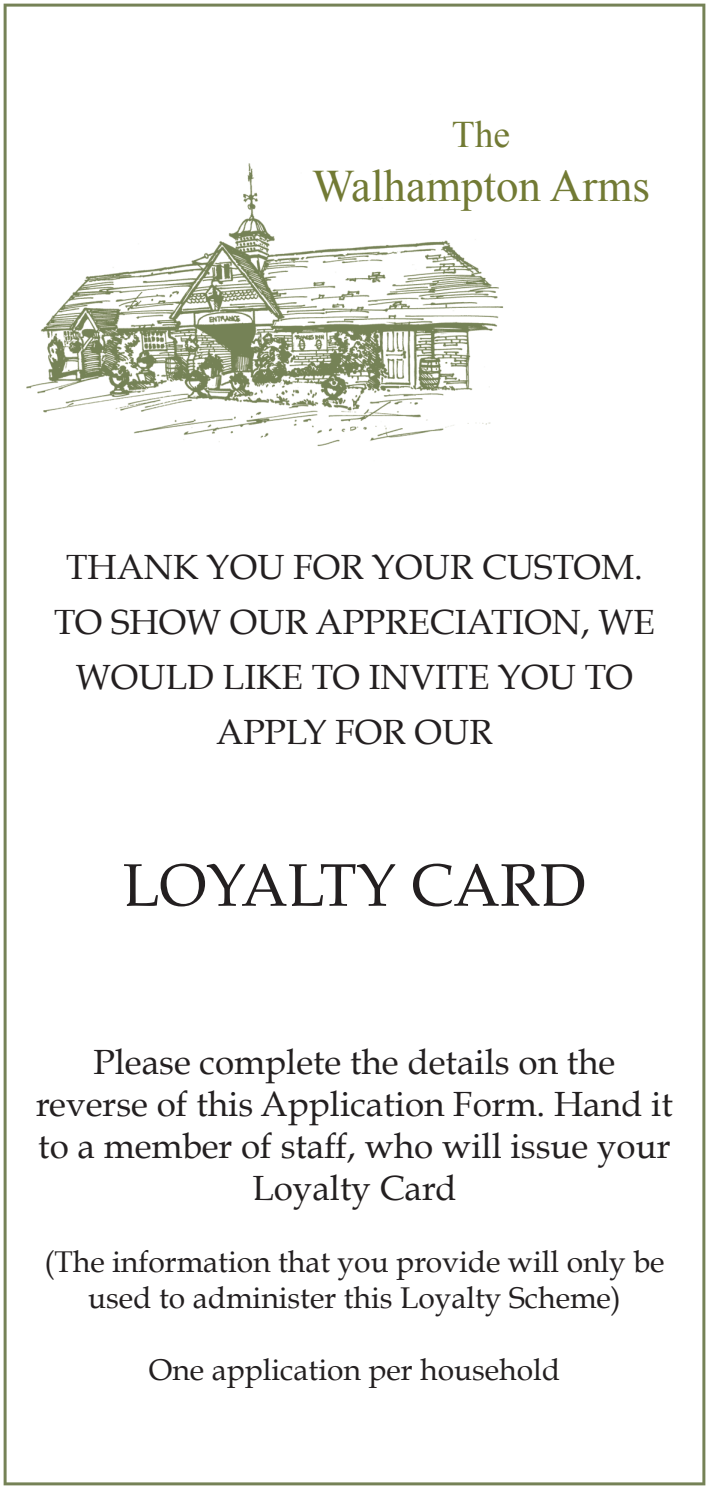
<style>
.page{position:relative;width:709px;height:1489px;background:#fff}
.page>*{position:absolute;margin:0;border:0;box-sizing:border-box;transform-origin:0 0}
.t1{font:60px "Book Antiqua";color:#231f20}
.t2{font:45px "Times New Roman";color:#727a34}
.t3{font:37.5px "Times New Roman";color:#727a34}
.t4{font:35px/55px "Book Antiqua";color:#231f20;text-align:center}
.t5{font:30px/36px "Book Antiqua";color:#231f20;text-align:center}
</style>
<div class="page">
<img style="left:3px;top:3px;width:703px;height:1483px">
<p class="t3" style="left:452px;top:109px;width:60px">The</p>
<p class="t2" style="left:312px;top:155px;width:339px">Walhampton Arms</p>
<p class="t4" style="left:54px;top:539px;width:602px">THANK YOU FOR YOUR CUSTOM.<br>TO SHOW OUR APPRECIATION, WE<br>WOULD LIKE TO INVITE YOU TO<br>APPLY FOR OUR</p>
<p class="t1" style="left:123px;top:848px;width:465px">LOYALTY CARD</p>
<p class="t4" style="left:36px;top:1040px;width:638px;line-height:42px">Please complete the details on the reverse of this Application Form. Hand it to a member of staff, who will issue your<br>Loyalty Card</p>
<p class="t5" style="left:45px;top:1243px;width:621px">(The information that you provide will only be used to administer this Loyalty Scheme)</p>
<p class="t5" style="left:149px;top:1351px;width:413px">One application per household</p>
</div>
